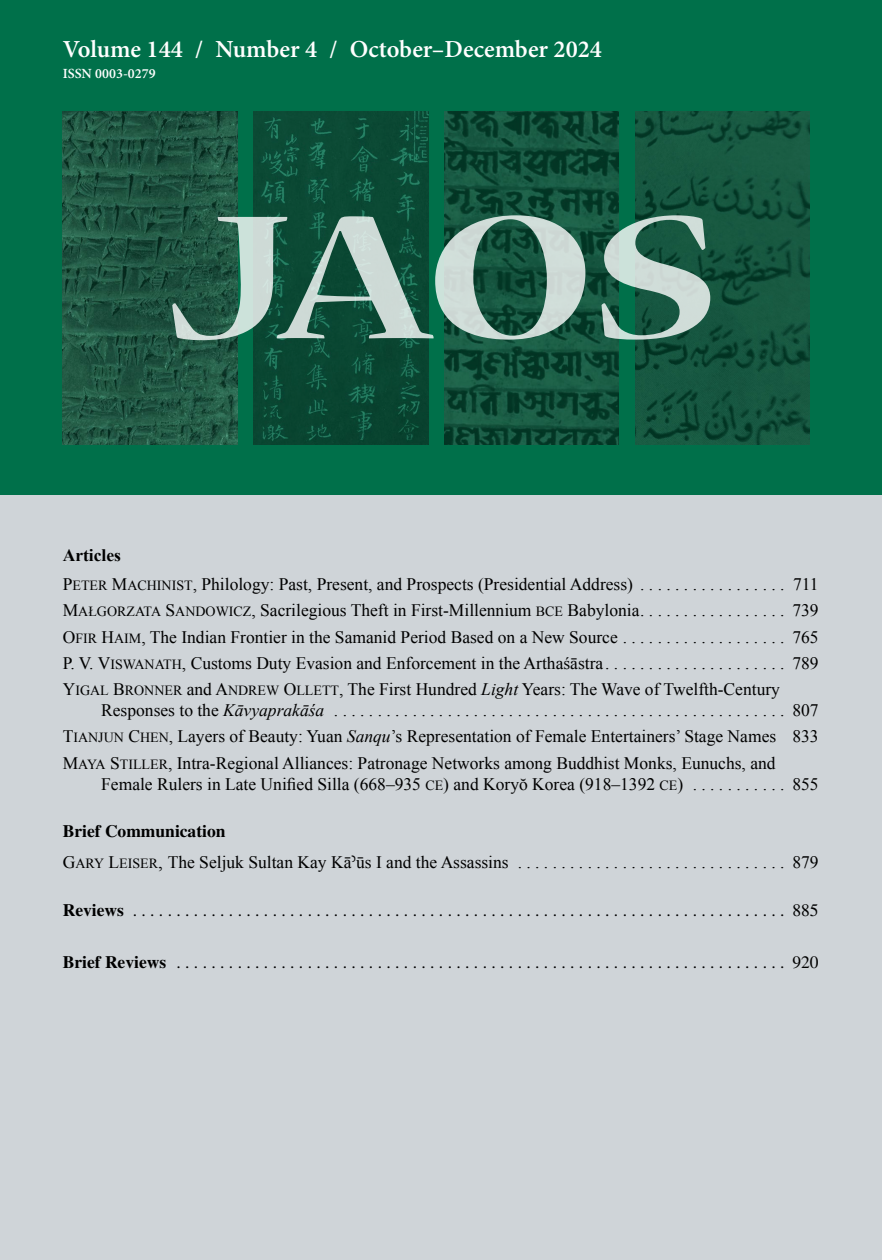
<style>
.page{position:relative;width:882px;height:1260px;background:#fff}
.page>*{position:absolute;margin:0;border:0;box-sizing:border-box;transform-origin:0 0}
.t1{font:600 24.5px "Minion Pro";color:#fff}
.t2{font:17.5px/26.2px "Times New Roman";color:#000;text-align:justify}
.t3{font:17.5px "ANE Times";color:#000}
.t4{font:700 17.5px "ANE Times";color:#000}
.t5{font:600 14px "Minion Pro";letter-spacing:.005em;color:#fff}
.s1{font-weight:700}
.s2{font-family:"Times New Roman PSMT SC800"}
.s3{font-family:"Times New Roman PSMT SC800";font-size:14px}
.s4{font-style:italic}
.s5{font-family:"Times New Roman PSMT SC800";font-size:19.25px}
.s6{font-family:"ANE Times"}
</style>
<div class="page">
<div style="left:0;top:495px;width:882px;height:765px;background:#cfd4d8"></div>
<div style="left:0;top:0;width:882px;height:495px;background:#00704a"></div>
<img style="left:444px;top:111px;width:175px;height:333px">
<img style="left:635px;top:111px;width:175px;height:333px">
<img style="left:254px;top:111px;width:174px;height:333px">
<img style="left:63px;top:111px;width:174px;height:333px">
<svg style="left:172px;top:215px;width:538px;height:125px"></svg>
<h1 class="t1" style="left:63px;top:33px;width:541px">Volume 144 / Number 4 / October–December 2024</h1>
<p class="t5" style="left:63px;top:64px;width:95px">ISSN 0003-0279</p>
<p class="t2" style="left:63px;top:541px;width:757px;line-height:28.9px"><span class="s1">Articles<br></span><span class="s2">P</span><span class="s3">ETER</span> <span class="s2">M</span><span class="s3">ACHINIST</span><span class="s2">,</span> Philology: Past, Present, and Prospects (Presidential Address) . . . . . . . . . . . . . . . . . 711</p>
<p class="t2" style="left:63px;top:597px;width:758px"><span class="s2">M</span><span class="s3">AŁGORZATA</span> <span class="s2">S</span><span class="s3">ANDOWICZ</span><span class="s2">,</span> Sacrilegious Theft in First-Millennium <span class="s3">BCE</span> Babylonia . . . . . . . . . . . . . . . . . 739<br><span class="s2">O</span><span class="s3">FIR</span> <span class="s2">H</span><span class="s3">AIM</span><span class="s2">,</span> The Indian Frontier in the Samanid Period Based on a New Source . . . . . . . . . . . . . . . . . . . 765<br><span class="s2">P. V. V</span><span class="s3">ISWANATH</span><span class="s2">,</span> Customs Duty Evasion and Enforcement in the Arthaśāstra . . . . . . . . . . . . . . . . . . . . . 789<br><span class="s2">Y</span><span class="s3">IGAL</span> <span class="s2">B</span><span class="s3">RONNER</span> and <span class="s2">A</span><span class="s3">NDREW</span> <span class="s2">O</span><span class="s3">LLETT</span><span class="s2">,</span> The First Hundred <span class="s4">Light</span> Years: The Wave of Twelfth-Century</p>
<p class="t2" style="left:63px;top:697px;width:758px;text-indent:38px">Responses to the <span class="s4">Kāvyaprakāśa</span> . . . . . . . . . . . . . . . . . . . . . . . . . . . . . . . . . . . . . . . . . . . . . . . . . . . 807<br><span class="s2">T</span><span class="s3">IANJUN</span> <span class="s2">C</span><span class="s3">HEN</span><span class="s2">,</span> Layers of Beauty: Yuan <span class="s4">Sanqu</span>’s Representation of Female Entertainers’ Stage Names 833<br><span class="s2">M</span><span class="s3">AYA</span> <span class="s2">S</span><span class="s3">TILLER</span><span class="s2">,</span> Intra-Regional Alliances: Patronage Networks among Buddhist Monks, Eunuchs, and</p>
<p class="t2" style="left:101px;top:770px;width:719px">Female Rulers in Late Unified Silla (668–935 <span class="s3">CE</span>) and Koryŏ Korea (918–1392 <span class="s3">CE</span>) . . . . . . . . . . 855</p>
<p class="t4" style="left:63px;top:821px;width:164px">Brief Communication</p>
<p class="t2" style="left:63px;top:849px;width:758px"><span class="s2">G</span><span class="s3">ARY</span> <span class="s2">L</span><span class="s3">EISER</span><span class="s5">,</span> The Seljuk Sultan Kay Kā<span class="s6">ʾ</span>ūs I and the Assassins . . . . . . . . . . . . . . . . . . . . . . . . . . . . . . 879</p>
<p class="t3" style="left:63px;top:899px;width:757px"><span class="s1">Reviews</span> . . . . . . . . . . . . . . . . . . . . . . . . . . . . . . . . . . . . . . . . . . . . . . . . . . . . . . . . . . . . . . . . . . . . . . . . . . . 885</p>
<p class="t3" style="left:63px;top:952px;width:757px"><span class="s1">Brief Reviews</span> . . . . . . . . . . . . . . . . . . . . . . . . . . . . . . . . . . . . . . . . . . . . . . . . . . . . . . . . . . . . . . . . . . . . . . 920</p>
</div>
